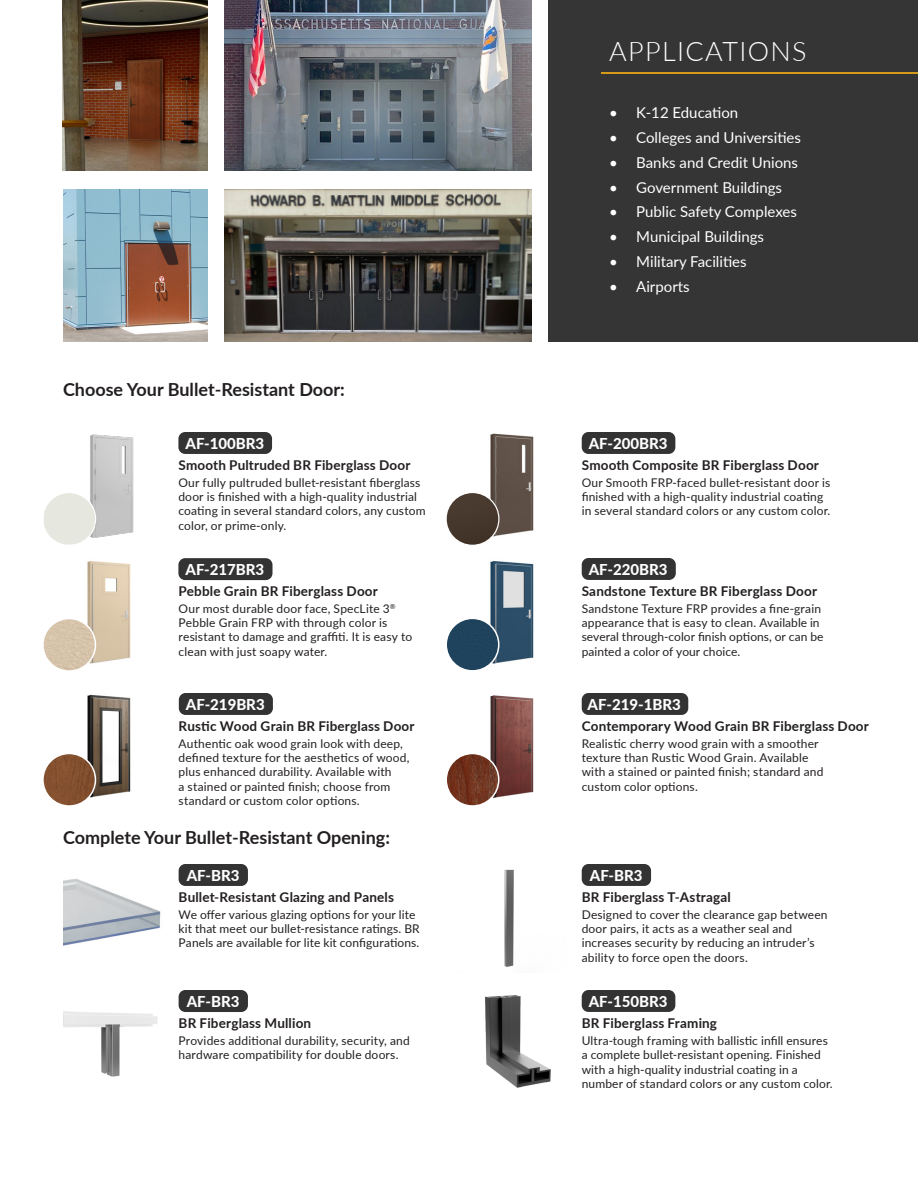
<style>
.page{position:relative;width:918px;height:1188px;background:#fff}
.page>*{position:absolute;margin:0;border:0;box-sizing:border-box;transform-origin:0 0}
.t1{font:300 27px "Lato";letter-spacing:.05em;color:#fff}
.t2{font:700 18px "Lato";color:#231f20}
.t3{font:15px "Lato";color:#fff}
.t4{font:800 15px "Lato";color:#fff}
.t5{font:700 13.5px "Lato";letter-spacing:.01em;color:#231f20}
.t6{font:12px/14.4px "Lato";letter-spacing:.015em;color:#231f20}
</style>
<div class="page">
<div style="left:549px;top:0;width:369px;height:342px;background:#363536"></div>
<hr style="left:601px;top:73px;width:317px;height:1px;background:#d49b18">
<img style="left:87px;top:694px;width:44px;height:104px">
<img style="left:490px;top:561px;width:44px;height:103px">
<img style="left:87px;top:561px;width:44px;height:103px">
<img style="left:490px;top:433px;width:44px;height:104px">
<img style="left:90px;top:434px;width:44px;height:104px">
<div style="left:582px;top:432px;width:93px;height:22px;background:#333;border-radius:7px"></div>
<div style="left:178px;top:432px;width:94px;height:22px;background:#333;border-radius:7px"></div>
<div style="left:582px;top:864px;width:69px;height:22px;background:#333;border-radius:7px"></div>
<div style="left:179px;top:864px;width:69px;height:22px;background:#333;border-radius:7px"></div>
<div style="left:582px;top:990px;width:93px;height:22px;background:#333;border-radius:7px"></div>
<div style="left:179px;top:990px;width:69px;height:22px;background:#333;border-radius:7px"></div>
<div style="left:178px;top:558px;width:95px;height:22px;background:#333;border-radius:7px"></div>
<img style="left:490px;top:695px;width:44px;height:103px">
<div style="left:582px;top:558px;width:94px;height:22px;background:#333;border-radius:7px"></div>
<div style="left:179px;top:693px;width:94px;height:22px;background:#333;border-radius:7px"></div>
<div style="left:582px;top:693px;width:106px;height:22px;background:#333;border-radius:7px"></div>
<img style="left:225px;top:0;width:306px;height:171px">
<img style="left:63px;top:189px;width:144px;height:152px">
<img style="left:225px;top:189px;width:306px;height:152px">
<img style="left:63px;top:0;width:144px;height:171px">
<img style="left:504px;top:869px;width:10px;height:98px">
<img style="left:485px;top:995px;width:66px;height:93px">
<img style="left:101px;top:1030px;width:19px;height:47px">
<div style="left:446px;top:493px;width:53px;height:52px;background:#47382e;border-radius:26px"></div>
<div style="left:445px;top:492px;width:55px;height:54px;border:1px solid #fff;border-radius:50%"></div>
<img style="left:44px;top:493px;width:52px;height:51px">
<div style="left:42px;top:492px;width:54px;height:54px;border:1px solid #fff;border-radius:50%"></div>
<div style="left:446px;top:618px;width:53px;height:53px;background:#20435d;border-radius:26px"></div>
<div style="left:446px;top:618px;width:54px;height:54px;border:2px solid #fff;border-radius:50%"></div>
<img style="left:446px;top:753px;width:53px;height:53px;border-radius:26px">
<div style="left:446px;top:753px;width:54px;height:54px;border:2px solid #fff;border-radius:50%"></div>
<div style="left:43px;top:619px;width:52px;height:52px;background:#d6c3aa;border-radius:26px"></div>
<div style="left:42px;top:618px;width:54px;height:54px;border:2px solid #fff;border-radius:50%"></div>
<img style="left:43px;top:753px;width:52px;height:53px;border-radius:26px">
<div style="left:42px;top:753px;width:54px;height:54px;border:2px solid #fff;border-radius:50%"></div>
<img style="left:63px;top:878px;width:98px;height:68px">
<svg style="left:63px;top:1011px;width:95px;height:19px"></svg>
<p class="t1" style="left:609px;top:32px;width:199px">APPLICATIONS</p>
<p class="t2" style="left:63px;top:376px;width:283px">Choose Your Bullet-Resistant Door:</p>
<p class="t3" style="left:609px;top:102px;width:131px">• K-12 Education</p>
<p class="t3" style="left:609px;top:127px;width:193px">• Colleges and Universities</p>
<p class="t3" style="left:609px;top:152px;width:190px">• Banks and Credit Unions</p>
<p class="t3" style="left:609px;top:176px;width:174px">• Government Buildings</p>
<p class="t3" style="left:609px;top:201px;width:189px">• Public Safety Complexes</p>
<p class="t3" style="left:609px;top:226px;width:156px">• Municipal Buildings</p>
<p class="t3" style="left:609px;top:251px;width:139px">• Military Facilities</p>
<p class="t3" style="left:609px;top:275px;width:82px">• Airports</p>
<p class="t4" style="left:185px;top:432px;width:80px">AF-100BR3</p>
<p class="t4" style="left:589px;top:432px;width:80px">AF-200BR3</p>
<p class="t5" style="left:178px;top:455px;width:234px">Smooth Pultruded BR Fiberglass Door</p>
<p class="t5" style="left:582px;top:455px;width:239px">Smooth Composite BR Fiberglass Door</p>
<p class="t6" style="left:178px;top:475px;width:249px">Our fully pultruded bullet-resistant fiberglass door is finished with a high-quality industrial coating in several standard colors, any custom color, or prime-only.</p>
<p class="t6" style="left:582px;top:475px;width:250px">Our Smooth FRP-faced bullet-resistant door is finished with a high-quality industrial coating in several standard colors or any custom color.</p>
<p class="t4" style="left:185px;top:559px;width:80px">AF-217BR3</p>
<p class="t4" style="left:589px;top:558px;width:80px">AF-220BR3</p>
<p class="t5" style="left:178px;top:581px;width:201px">Pebble Grain BR Fiberglass Door</p>
<p class="t5" style="left:582px;top:581px;width:237px">Sandstone Texture BR Fiberglass Door</p>
<p class="t6" style="left:179px;top:601px;width:235px">Our most durable door face, SpecLite 3<sup>® </sup>Pebble Grain FRP with through color is resistant to damage and graffiti. It is easy to clean with just soapy water.</p>
<p class="t6" style="left:582px;top:601px;width:243px">Sandstone Texture FRP provides a fine-grain appearance that is easy to clean. Available in several through-color finish options, or can be painted a color of your choice.</p>
<p class="t4" style="left:186px;top:693px;width:80px">AF-219BR3</p>
<p class="t4" style="left:588px;top:693px;width:95px">AF-219-1BR3</p>
<p class="t5" style="left:179px;top:716px;width:237px">Rustic Wood Grain BR Fiberglass Door</p>
<p class="t5" style="left:582px;top:716px;width:289px">Contemporary Wood Grain BR Fiberglass Door</p>
<p class="t6" style="left:179px;top:736px;width:233px">Authentic oak wood grain look with deep, defined texture for the aesthetics of wood, plus enhanced durability. Available with<br>a stained or painted finish; choose from standard or custom color options.</p>
<p class="t6" style="left:582px;top:736px;width:243px">Realistic cherry wood grain with a smoother texture than Rustic Wood Grain. Available with a stained or painted finish; standard and custom color options.</p>
<p class="t2" style="left:63px;top:824px;width:328px">Complete Your Bullet-Resistant Opening:</p>
<p class="t4" style="left:187px;top:864px;width:54px">AF-BR3</p>
<p class="t4" style="left:590px;top:864px;width:54px">AF-BR3</p>
<p class="t5" style="left:179px;top:887px;width:217px">Bullet-Resistant Glazing and Panels</p>
<p class="t5" style="left:582px;top:887px;width:151px">BR Fiberglass T-Astragal</p>
<p class="t6" style="left:179px;top:907px;width:243px">We offer various glazing options for your lite kit that meet our bullet-resistance ratings. BR<br>Panels are available for lite kit configurations.</p>
<p class="t6" style="left:582px;top:907px;width:247px">Designed to cover the clearance gap between door pairs, it acts as a weather seal and increases security by reducing an intruder’s ability to force open the doors.</p>
<p class="t4" style="left:187px;top:990px;width:54px">AF-BR3</p>
<p class="t4" style="left:589px;top:990px;width:80px">AF-150BR3</p>
<p class="t5" style="left:179px;top:1013px;width:134px">BR Fiberglass Mullion</p>
<p class="t5" style="left:582px;top:1013px;width:137px">BR Fiberglass Framing</p>
<p class="t6" style="left:179px;top:1033px;width:233px">Provides additional durability, security, and hardware compatibility for double doors.</p>
<p class="t6" style="left:582px;top:1033px;width:252px">Ultra-tough framing with ballistic infill ensures a complete bullet-resistant opening. Finished with a high-quality industrial coating in a number of standard colors or any custom color.</p>
</div>
